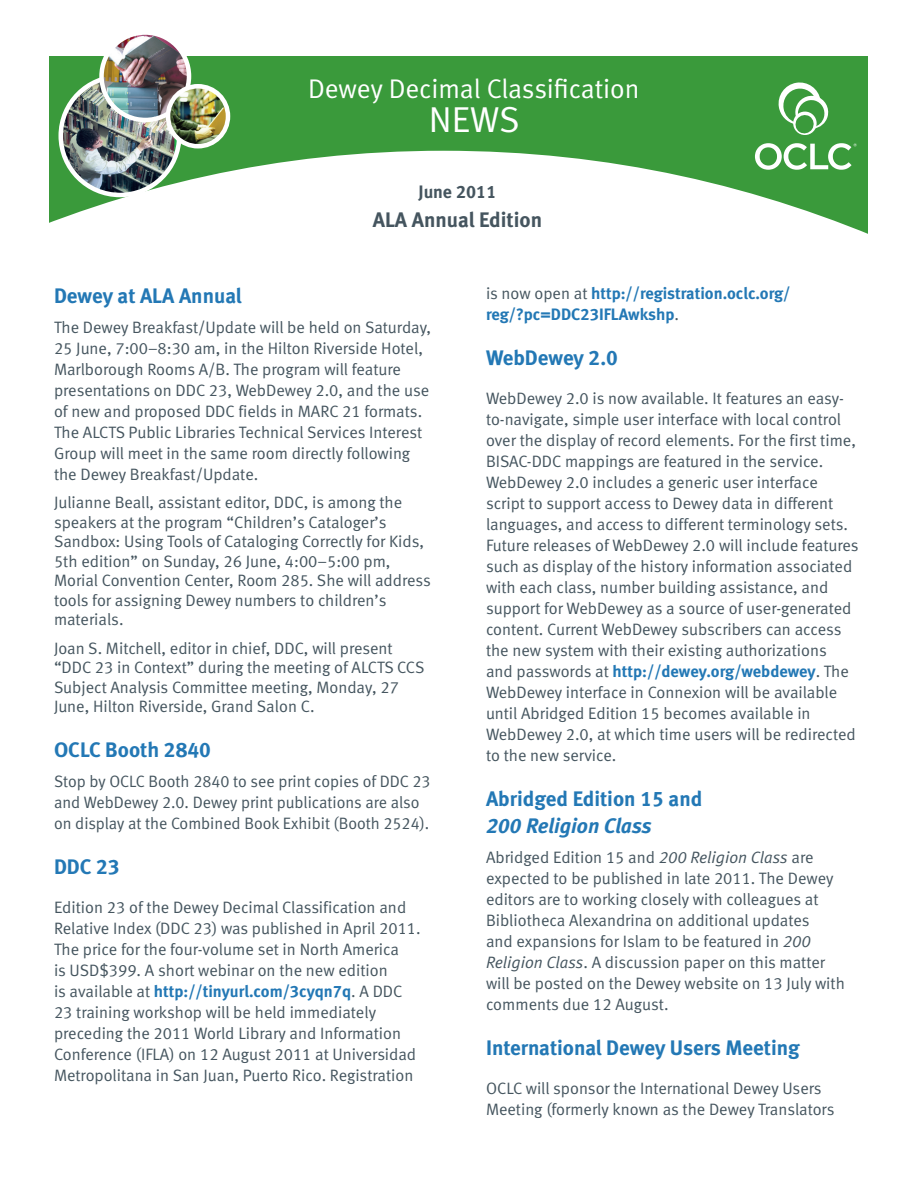
<style>
.page{position:relative;width:918px;height:1188px;background:#fff}
.page>*{position:absolute;margin:0;border:0;box-sizing:border-box;transform-origin:0 0}
.t1{font:36px "Meta Normal LF";color:#fff}
.t2{font:27px "Meta Normal LF";letter-spacing:-.005em;color:#fff}
.t3{font:21px "Meta Bold LF";color:#2378b5}
.t4{font:21px "Meta Bold LF";color:#45555f}
.t5{font:italic 21px "Meta Bold LF";color:#2378b5}
.t6{font:18px "Meta Bold LF";color:#45555f}
.t7{font:16.5px/21px "Meta Normal LF";color:#45555f}
.t8{font:16.5px/21px "Meta Bold LF";color:#2378b5}
.s1{font-family:"Meta Normal LF";color:#45555f}
.s2{font-style:italic}
</style>
<div class="page">
<div style="left:50px;top:56px;width:818px;height:243px;background:#3a9a3b"></div>
<svg style="left:49px;top:151px;width:819px;height:148px;fill:#fff"></svg>
<img style="left:61px;top:80px;width:118px;height:113px">
<div style="left:58px;top:74px;width:124px;height:123px;border:4px solid #fff;border-radius:50%"></div>
<img style="left:102px;top:33px;width:87px;height:87px;border-radius:44px">
<div style="left:99px;top:30px;width:92px;height:92px;border:4px solid #fff;border-radius:50%"></div>
<img style="left:168px;top:86px;width:59px;height:60px">
<div style="left:166px;top:84px;width:64px;height:64px;border:4px solid #fff;border-radius:50%"></div>
<svg style="left:778px;top:82px;width:51px;height:53px"></svg>
<svg style="left:755px;top:143px;width:102px;height:27px"></svg>
<h2 class="t2" style="left:308px;top:73px;width:333px">Dewey Decimal Classification</h2>
<h1 class="t1" style="left:429px;top:99px;width:92px">NEWS</h1>
<p class="t6" style="left:419px;top:182px;width:79px">June 2011</p>
<p class="t4" style="left:373px;top:207px;width:171px">ALA Annual Edition</p>
<p class="t3" style="left:54px;top:283px;width:189px">Dewey at ALA Annual</p>
<p class="t7" style="left:54px;top:316px;width:379px">The Dewey Breakfast/Update will be held on Saturday, 25 June, 7:00–8:30 am, in the Hilton Riverside Hotel, Marlborough Rooms A/B. The program will feature presentations on DDC 23, WebDewey 2.0, and the use of new and proposed DDC fields in MARC 21 formats.<br>The ALCTS Public Libraries Technical Services Interest Group will meet in the same room directly following the Dewey Breakfast/Update.</p>
<p class="t7" style="left:54px;top:493px;width:378px;line-height:19.5px">Julianne Beall, assistant editor, DDC, is among the speakers at the program “Children’s Cataloger’s Sandbox: Using Tools of Cataloging Correctly for Kids, 5th edition” on Sunday, 26 June, 4:00–5:00 pm, Morial Convention Center, Room 285. She will address tools for assigning Dewey numbers to children’s materials.</p>
<p class="t7" style="left:54px;top:638px;width:372px;line-height:19.5px">Joan S. Mitchell, editor in chief, DDC, will present “DDC 23 in Context” during the meeting of ALCTS CCS Subject Analysis Committee meeting, Monday, 27<br>June, Hilton Riverside, Grand Salon C.</p>
<p class="t3" style="left:54px;top:738px;width:159px">OCLC Booth 2840</p>
<p class="t7" style="left:54px;top:771px;width:378px">Stop by OCLC Booth 2840 to see print copies of DDC 23 and WebDewey 2.0. Dewey print publications are also on display at the Combined Book Exhibit (Booth 2524).</p>
<p class="t3" style="left:54px;top:855px;width:67px">DDC 23</p>
<p class="t7" style="left:54px;top:897px;width:368px">Edition 23 of the Dewey Decimal Classification and Relative Index (DDC 23) was published in April 2011.<br>The price for the four-volume set in North America<br>is USD$399. A short webinar on the new edition</p>
<p class="t8" style="left:54px;top:981px;width:350px"><span class="s1">is available at</span> http://tinyurl.com/3cyqn7q<span class="s1">. A DDC</span></p>
<p class="t7" style="left:54px;top:1002px;width:364px">23 training workshop will be held immediately preceding the 2011 World Library and Information Conference (IFLA) on 12 August 2011 at Universidad Metropolitana in San Juan, Puerto Rico. Registration</p>
<p class="t8" style="left:486px;top:283px;width:306px"><span class="s1">is now open at</span> http://registration.oclc.org/ reg/?pc=DDC23IFLAwkshp<span class="s1">.</span></p>
<p class="t3" style="left:486px;top:345px;width:133px">WebDewey 2.0</p>
<p class="t7" style="left:486px;top:388px;width:374px">WebDewey 2.0 is now available. It features an easy&shy;to-navigate, simple user interface with local control over the display of record elements. For the first time, BISAC-DDC mappings are featured in the service.<br>WebDewey 2.0 includes a generic user interface script to support access to Dewey data in different languages, and access to different terminology sets.<br>Future releases of WebDewey 2.0 will include features such as display of the history information associated with each class, number building assistance, and support for WebDewey as a source of user-generated content. Current WebDewey subscribers can access the new system with their existing authorizations</p>
<p class="t8" style="left:486px;top:661px;width:364px"><span class="s1">and passwords at</span> http://dewey.org/webdewey<span class="s1">. The</span></p>
<p class="t7" style="left:486px;top:682px;width:371px">WebDewey interface in Connexion will be available until Abridged Edition 15 becomes available in WebDewey 2.0, at which time users will be redirected to the new service.</p>
<p class="t3" style="left:486px;top:786px;width:218px">Abridged Edition 15 and</p>
<p class="t5" style="left:486px;top:813px;width:167px">200 Religion Class</p>
<p class="t7" style="left:486px;top:847px;width:360px">Abridged Edition 15 and <span class="s2">200 Religion Class</span> are expected to be published in late 2011. The Dewey editors are to working closely with colleagues at Bibliotheca Alexandrina on additional updates<br>and expansions for Islam to be featured in <span class="s2">200<br>Religion Class</span>. A discussion paper on this matter will be posted on the Dewey website on 13 July with comments due 12 August.</p>
<p class="t3" style="left:486px;top:1035px;width:315px">International Dewey Users Meeting</p>
<p class="t7" style="left:486px;top:1078px;width:350px">OCLC will sponsor the International Dewey Users<br>Meeting (formerly known as the Dewey Translators</p>
</div>
